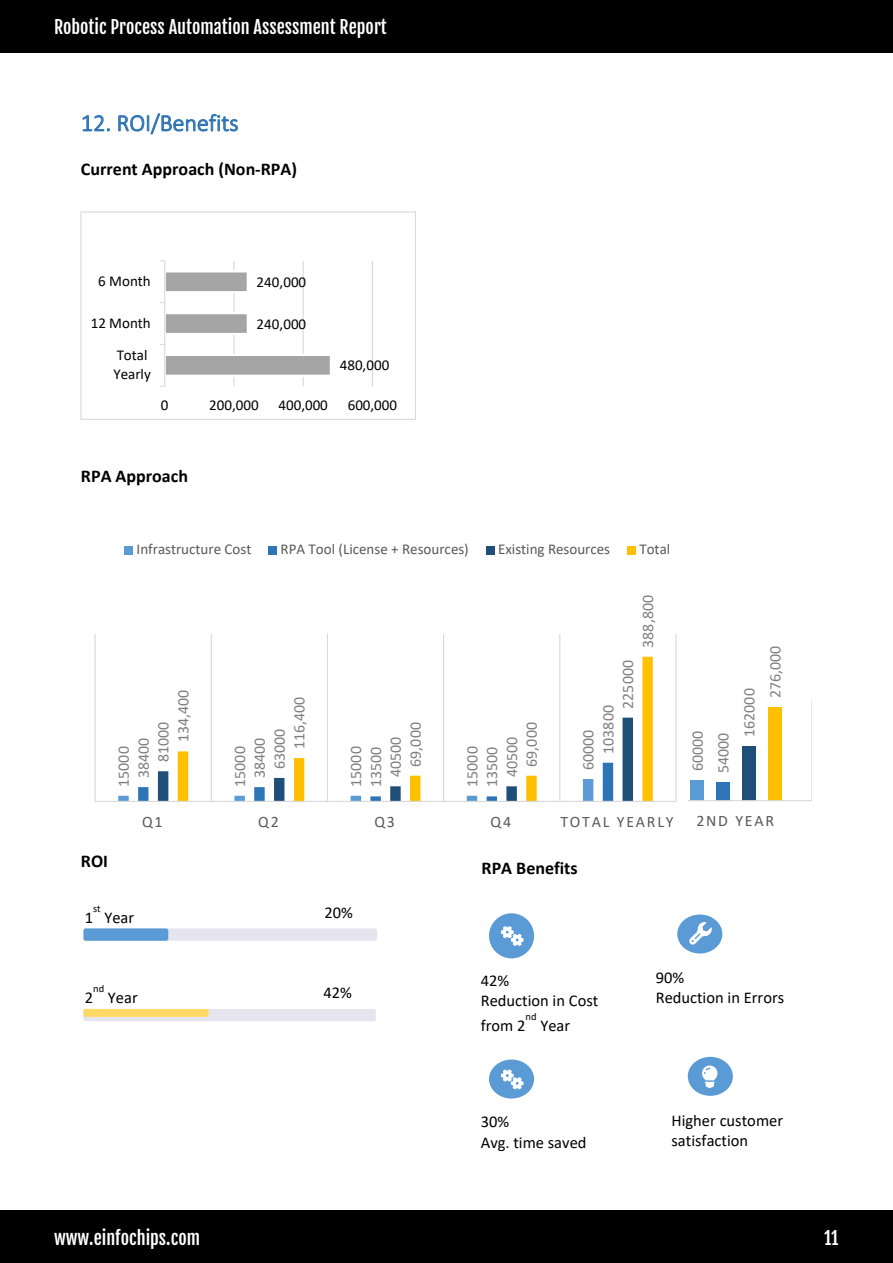
<style>
.page{position:relative;width:893px;height:1263px;background:#fff}
.page>*{position:absolute;margin:0;border:0;box-sizing:border-box;transform-origin:0 0}
.t1{font:300 24px "Calibri";color:#2e74b5}
.t2{font:18px "Fjalla One";color:#fff}
.t3{font:700 18px "Calibri";color:#000}
.t4{font:16.5px/20.1px "Calibri";color:#000}
.t5{font:15.9px "Calibri";color:#7f7f7f}
.t6{font:15.9px "Calibri";letter-spacing:.11em;color:#595959}
.t7{font:15px/18.3px "Calibri";color:#000}
.t8{font:15px "Calibri";color:#595959}
.t9{font:10.5px "Calibri";color:#000}
</style>
<div class="page">
<div style="left:0;top:0;width:893px;height:52px;background:#000"></div>
<div style="left:0;top:1210px;width:893px;height:53px;background:#000"></div>
<hr style="left:233px;top:261px;width:2px;height:125px;background:#d9d9d9">
<hr style="left:303px;top:261px;width:1px;height:125px;background:#d9d9d9">
<hr style="left:372px;top:261px;width:1px;height:125px;background:#d9d9d9">
<svg style="left:165px;top:312px;width:82px;height:23px"></svg>
<svg style="left:165px;top:270px;width:82px;height:23px"></svg>
<svg style="left:165px;top:354px;width:165px;height:23px"></svg>
<hr style="left:164px;top:261px;width:1px;height:125px;background:#d9d9d9">
<div style="left:80px;top:211px;width:336px;height:209px;border:1px solid #d9d9d9"></div>
<hr style="left:811px;top:699px;width:1px;height:102px;background:#d9d9d9">
<div style="left:690px;top:780px;width:14px;height:21px;background:#5b9bd5"></div>
<div style="left:716px;top:782px;width:14px;height:19px;background:#2e75b6"></div>
<div style="left:742px;top:746px;width:14px;height:55px;background:#1f4e79"></div>
<div style="left:768px;top:707px;width:14px;height:94px;background:#ffc000"></div>
<hr style="left:660px;top:800px;width:152px;height:1px;background:#d9d9d9">
<div style="left:81px;top:505px;width:607px;height:332px;background:#fff"></div>
<hr style="left:95px;top:634px;width:1px;height:167px;background:#d9d9d9">
<hr style="left:211px;top:634px;width:1px;height:167px;background:#d9d9d9">
<hr style="left:327px;top:634px;width:1px;height:167px;background:#d9d9d9">
<hr style="left:443px;top:634px;width:1px;height:167px;background:#d9d9d9">
<hr style="left:559px;top:634px;width:1px;height:167px;background:#d9d9d9">
<hr style="left:675px;top:634px;width:1px;height:167px;background:#d9d9d9">
<svg style="left:118px;top:751px;width:60px;height:50px"></svg>
<svg style="left:178px;top:657px;width:475px;height:144px"></svg>
<hr style="left:95px;top:801px;width:581px;height:1px;background:#d9d9d9">
<div style="left:125px;top:546px;width:8px;height:8px;background:#5b9bd5"></div>
<div style="left:269px;top:546px;width:8px;height:8px;background:#2e75b6"></div>
<div style="left:486px;top:546px;width:8px;height:8px;background:#1f4e79"></div>
<div style="left:628px;top:546px;width:8px;height:8px;background:#ffc000"></div>
<div style="left:83px;top:928px;width:294px;height:13px;background:#e6e5ef;border-radius:2px"></div>
<div style="left:83px;top:928px;width:85px;height:13px;background:#5b9bd5;border-radius:2px"></div>
<div style="left:83px;top:1009px;width:293px;height:12px;background:#e6e5ef;border-radius:2px"></div>
<div style="left:83px;top:1009px;width:125px;height:8px;background:#ffd966"></div>
<div style="left:489px;top:913px;width:45px;height:45px;background:#5b9bd5;border-radius:50%"></div>
<svg style="left:501px;top:926px;width:22px;height:20px"></svg>
<div style="left:677px;top:914px;width:45px;height:39px;background:#5b9bd5;border-radius:50%"></div>
<div style="left:489px;top:1059px;width:45px;height:39px;background:#5b9bd5;border-radius:50%"></div>
<div style="left:688px;top:1057px;width:45px;height:39px;background:#5b9bd5;border-radius:50%"></div>
<svg style="left:689px;top:922px;width:23px;height:22px"></svg>
<svg style="left:501px;top:1069px;width:22px;height:20px"></svg>
<svg style="left:702px;top:1065px;width:16px;height:23px"></svg>
<p class="t2" style="left:54px;top:16px;width:334px">Robotic Process Automation Assessment Report</p>
<h1 class="t1" style="left:81px;top:108px;width:159px">12. ROI/Benefits</h1>
<p class="t3" style="left:81px;top:156px;width:218px">Current Approach (Non-RPA)</p>
<p class="t7" style="left:98px;top:272px;width:54px">6 Month</p>
<p class="t7" style="left:257px;top:272px;width:51px">240,000</p>
<p class="t7" style="left:91px;top:313px;width:62px">12 Month</p>
<p class="t7" style="left:113px;top:346px;width:39px">Total<br>Yearly</p>
<p class="t7" style="left:257px;top:314px;width:51px">240,000</p>
<p class="t7" style="left:340px;top:356px;width:51px">480,000</p>
<p class="t7" style="left:161px;top:395px;width:9px">0</p>
<p class="t7" style="left:209px;top:395px;width:51px">200,000</p>
<p class="t7" style="left:278px;top:395px;width:51px">400,000</p>
<p class="t7" style="left:348px;top:395px;width:51px">600,000</p>
<p class="t3" style="left:81px;top:464px;width:109px">RPA Approach</p>
<p class="t8" style="left:137px;top:539px;width:116px">Infrastructure Cost</p>
<p class="t8" style="left:281px;top:539px;width:190px">RPA Tool (License + Resources)</p>
<p class="t8" style="left:498px;top:539px;width:114px">Existing Resources</p>
<p class="t8" style="left:639px;top:539px;width:32px">Total</p>
<p class="t5" style="left:172px;top:742px;width:54px;rotate:-90deg">134,400</p>
<p class="t5" style="left:288px;top:749px;width:54px;rotate:-90deg">116,400</p>
<p class="t5" style="left:152px;top:762px;width:42px;rotate:-90deg">81000</p>
<p class="t5" style="left:268px;top:769px;width:42px;rotate:-90deg">63000</p>
<p class="t5" style="left:385px;top:777px;width:42px;rotate:-90deg">40500</p>
<p class="t5" style="left:501px;top:777px;width:42px;rotate:-90deg">40500</p>
<p class="t5" style="left:404px;top:767px;width:46px;rotate:-90deg">69,000</p>
<p class="t5" style="left:521px;top:767px;width:46px;rotate:-90deg">69,000</p>
<p class="t5" style="left:132px;top:778px;width:42px;rotate:-90deg">38400</p>
<p class="t5" style="left:249px;top:778px;width:42px;rotate:-90deg">38400</p>
<p class="t5" style="left:365px;top:787px;width:42px;rotate:-90deg">13500</p>
<p class="t5" style="left:481px;top:787px;width:42px;rotate:-90deg">13500</p>
<p class="t5" style="left:113px;top:787px;width:42px;rotate:-90deg">15000</p>
<p class="t5" style="left:229px;top:787px;width:42px;rotate:-90deg">15000</p>
<p class="t5" style="left:345px;top:787px;width:42px;rotate:-90deg">15000</p>
<p class="t5" style="left:461px;top:787px;width:42px;rotate:-90deg">15000</p>
<p class="t5" style="left:577px;top:770px;width:42px;rotate:-90deg">60000</p>
<p class="t5" style="left:597px;top:754px;width:50px;rotate:-90deg">103800</p>
<p class="t5" style="left:617px;top:709px;width:50px;rotate:-90deg">225000</p>
<p class="t5" style="left:637px;top:648px;width:54px;rotate:-90deg">388,800</p>
<p class="t3" style="left:81px;top:848px;width:29px">ROI</p>
<p class="t6" style="left:142px;top:810px;width:22px">Q1</p>
<p class="t6" style="left:258px;top:810px;width:22px">Q2</p>
<p class="t6" style="left:374px;top:810px;width:22px">Q3</p>
<p class="t6" style="left:490px;top:810px;width:22px">Q4</p>
<p class="t6" style="left:560px;top:810px;width:115px">TOTAL YEARLY</p>
<p class="t3" style="left:482px;top:855px;width:98px">RPA Benefits</p>
<p class="t9" style="left:93px;top:901px;width:9px">st</p>
<p class="t4" style="left:104px;top:907px;width:31px">Year</p>
<p class="t4" style="left:325px;top:902px;width:30px">20%</p>
<p class="t4" style="left:85px;top:907px;width:10px">1</p>
<p class="t5" style="left:686px;top:771px;width:42px;rotate:-90deg">60000</p>
<p class="t5" style="left:712px;top:773px;width:42px;rotate:-90deg">54000</p>
<p class="t5" style="left:738px;top:737px;width:50px;rotate:-90deg">162000</p>
<p class="t5" style="left:764px;top:698px;width:54px;rotate:-90deg">276,000</p>
<p class="t6" style="left:696px;top:810px;width:79px">2ND YEAR</p>
<p class="t9" style="left:93px;top:981px;width:13px">nd</p>
<p class="t4" style="left:108px;top:987px;width:31px">Year</p>
<p class="t4" style="left:323px;top:982px;width:30px">42%</p>
<p class="t4" style="left:85px;top:987px;width:10px">2</p>
<p class="t4" style="left:481px;top:970px;width:119px">42%<br>Reduction in Cost</p>
<p class="t4" style="left:481px;top:1015px;width:46px">from 2</p>
<p class="t9" style="left:525px;top:1009px;width:13px">nd</p>
<p class="t4" style="left:540px;top:1015px;width:31px">Year</p>
<p class="t4" style="left:656px;top:966px;width:130px">90%<br>Reduction in Errors</p>
<p class="t4" style="left:481px;top:1111px;width:107px">30%<br>Avg. time saved</p>
<p class="t4" style="left:671px;top:1110px;width:113px">Higher customer satisfaction</p>
<p class="t2" style="left:54px;top:1226px;width:148px">www.einfochips.com</p>
<p class="t2" style="left:824px;top:1226px;width:16px">11</p>
</div>
